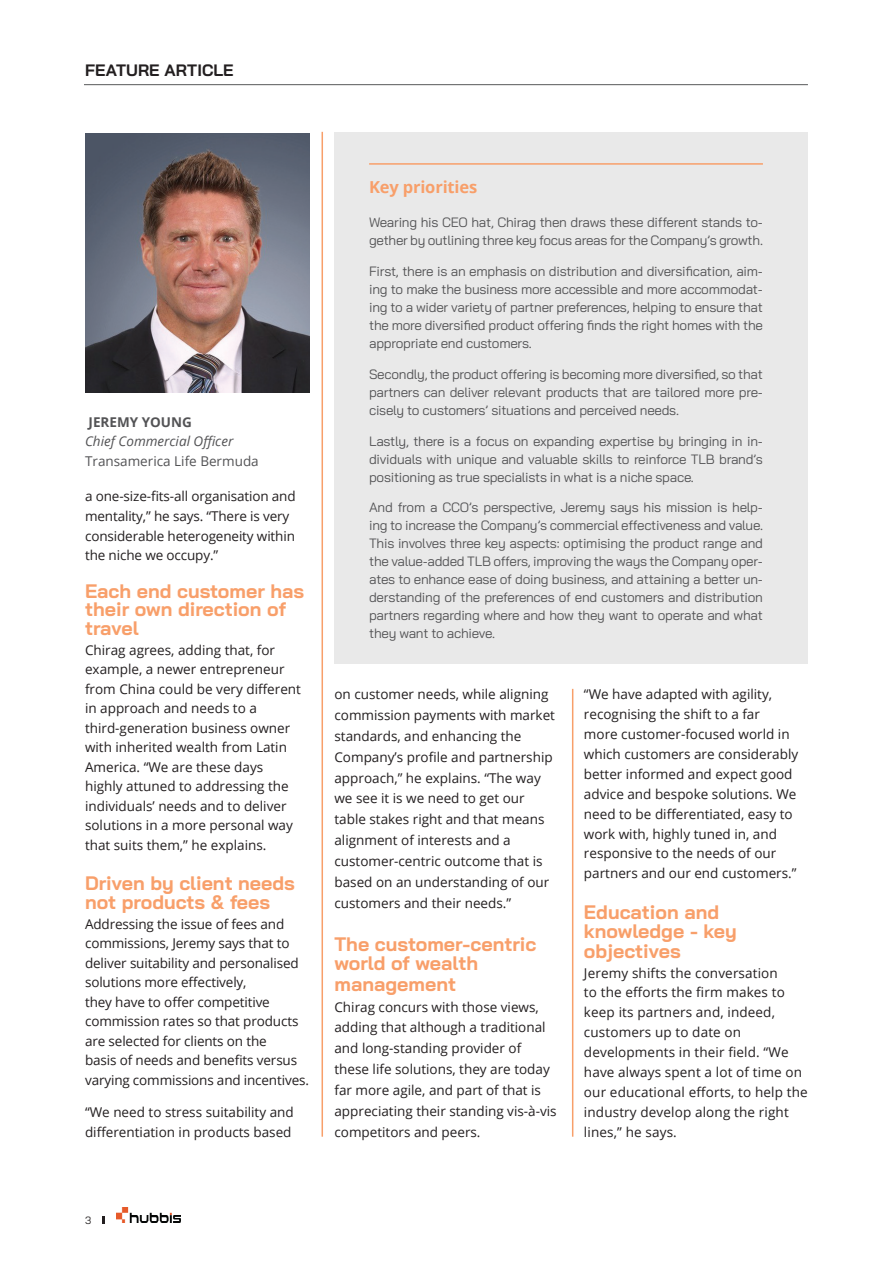
<style>
.page{position:relative;width:893px;height:1263px;background:#fff}
.page>*{position:absolute;margin:0;border:0;box-sizing:border-box;transform-origin:0 0}
.t1{font:700 19.5px/18.8px "Bai Jamjuree";color:#f89f6a}
.t2{font:700 16.5px "Bai Jamjuree";letter-spacing:.005em;color:#231f20}
.t3{font:700 16.5px "Open Sans";letter-spacing:-.01em;color:#f89f6a}
.t4{font:13.5px/19.5px "Open Sans";color:#231f20}
.t5{font:13.5px/18px "Bai Jamjuree";letter-spacing:-.02em;color:#535355;text-align:justify}
.t6{font:13.5px "Open Sans";color:#535355}
.t7{font:italic 13.5px "Open Sans";color:#535355}
.t8{font:700 13.5px "Open Sans";color:#535355}
.t9{font:10.5px "Bai Jamjuree";color:#231f20}
</style>
<div class="page">
<img style="left:117px;top:1207px;width:64px;height:15px">
<svg style="left:102px;top:1216px;width:2px;height:8px"></svg>
<hr style="left:322px;top:132px;width:1px;height:1005px;background:#f89f6a">
<img style="left:85px;top:134px;width:224px;height:259px">
<div style="left:334px;top:132px;width:474px;height:531px;background:#e9e9e9"></div>
<hr style="left:369px;top:163px;width:394px;height:2px;background:#f89f6a">
<hr style="left:572px;top:689px;width:1px;height:448px;background:#f89f6a">
<hr style="left:84px;top:84px;width:724px;height:1px;background:#57585a">
<p class="t2" style="left:85px;top:60px;width:150px">FEATURE ARTICLE</p>
<p class="t8" style="left:89px;top:412px;width:105px">JEREMY YOUNG</p>
<p class="t7" style="left:85px;top:432px;width:150px">Chief Commercial Officer</p>
<p class="t6" style="left:85px;top:452px;width:175px">Transamerica Life Bermuda</p>
<p class="t4" style="left:85px;top:486px;width:212px">a one-size-fits-all organisation and mentality,” he says. “There is very considerable heterogeneity within the niche we occupy.”</p>
<h1 class="t1" style="left:85px;top:581px;width:221px">Each end customer has their own direction of travel</h1>
<p class="t4" style="left:85px;top:639px;width:217px">Chirag agrees, adding that, for example, a newer entrepreneur from China could be very different in approach and needs to a third-generation business owner with inherited wealth from Latin<br>America. “We are these days highly attuned to addressing the individuals’ needs and to deliver solutions in a more personal way that suits them,” he explains.</p>
<h1 class="t1" style="left:85px;top:873px;width:211px;line-height:19.5px">Driven by client needs not products &amp; fees</h1>
<p class="t4" style="left:85px;top:914px;width:225px">Addressing the issue of fees and commissions, Jeremy says that to deliver suitability and personalised solutions more effectively,<br>they have to offer competitive commission rates so that products are selected for clients on the<br>basis of needs and benefits versus varying commissions and incentives.</p>
<p class="t4" style="left:85px;top:1102px;width:210px">“We need to stress suitability and differentiation in products based</p>
<p class="t3" style="left:369px;top:175px;width:110px">Key priorities</p>
<p class="t5" style="left:369px;top:214px;width:395px">Wearing his CEO hat, Chirag then draws these different stands to&shy;gether by outlining three key focus areas for the Company’s growth.</p>
<p class="t5" style="left:369px;top:262px;width:395px">First, there is an emphasis on distribution and diversification, aim&shy;ing to make the business more accessible and more accommodat&shy;ing to a wider variety of partner preferences, helping to ensure that the more diversified product offering finds the right homes with the appropriate end customers.</p>
<p class="t5" style="left:369px;top:365px;width:395px">Secondly, the product offering is becoming more diversified, so that partners can deliver relevant products that are tailored more pre&shy;cisely to customers’ situations and perceived needs.</p>
<p class="t5" style="left:369px;top:432px;width:395px">Lastly, there is a focus on expanding expertise by bringing in in&shy;dividuals with unique and valuable skills to reinforce TLB brand’s positioning as true specialists in what is a niche space.</p>
<p class="t5" style="left:369px;top:499px;width:395px">And from a CCO’s perspective, Jeremy says his mission is help&shy;ing to increase the Company’s commercial effectiveness and value.<br>This involves three key aspects: optimising the product range and the value-added TLB offers, improving the ways the Company oper&shy;ates to enhance ease of doing business, and attaining a better un&shy;derstanding of the preferences of end customers and distribution partners regarding where and how they want to operate and what they want to achieve.</p>
<p class="t4" style="left:334px;top:683px;width:222px;line-height:20.9px">on customer needs, while aligning commission payments with market standards, and enhancing the<br>Company’s profile and partnership approach,” he explains. “The way we see it is we need to get our table stakes right and that means alignment of interests and a customer-centric outcome that is based on an understanding of our customers and their needs.”</p>
<h1 class="t1" style="left:334px;top:934px;width:203px;line-height:20.1px">The customer-centric world of wealth management</h1>
<p class="t4" style="left:334px;top:996px;width:224px;line-height:20.9px">Chirag concurs with those views, adding that although a traditional and long-standing provider of these life solutions, they are today far more agile, and part of that is appreciating their standing vis-à-vis competitors and peers.</p>
<p class="t4" style="left:584px;top:684px;width:216px;line-height:20px">“We have adapted with agility, recognising the shift to a far<br>more customer-focused world in which customers are considerably better informed and expect good advice and bespoke solutions. We need to be differentiated, easy to work with, highly tuned in, and responsive to the needs of our partners and our end customers.”</p>
<h1 class="t1" style="left:584px;top:903px;width:154px;line-height:19.2px">Education and knowledge - key objectives</h1>
<p class="t4" style="left:584px;top:962px;width:225px;line-height:20px">Jeremy shifts the conversation<br>to the efforts the firm makes to keep its partners and, indeed, customers up to date on developments in their field. “We have always spent a lot of time on our educational efforts, to help the industry develop along the right lines,” he says.</p>
<p class="t9" style="left:85px;top:1211px;width:8px">3</p>
</div>
